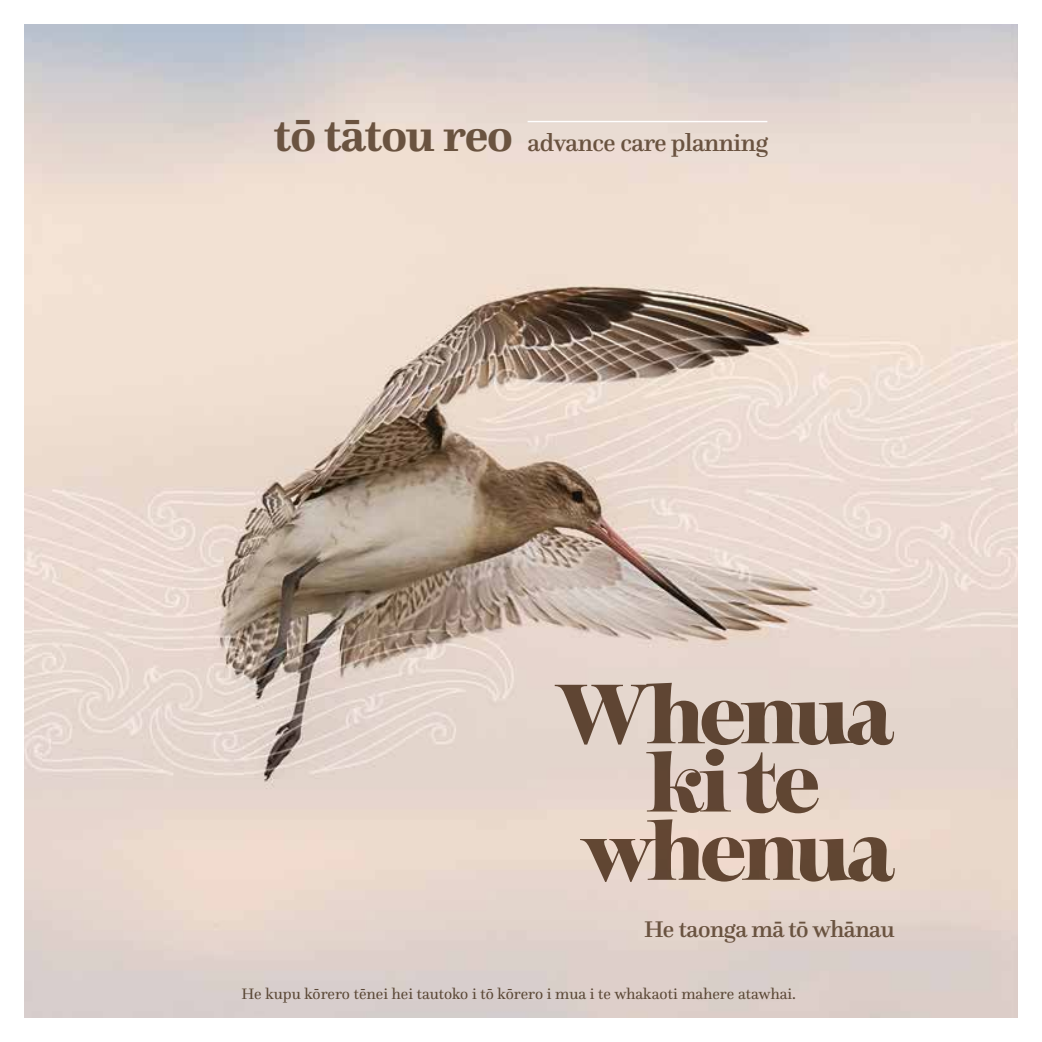
<style>
.page{position:relative;width:1042px;height:1042px;background:#fff}
.page>*{position:absolute;margin:0;border:0;box-sizing:border-box;transform-origin:0 0}
.t1{font:500 25.03px "Questa";letter-spacing:-.02em;color:#6a5340}
.t2{font:500 23.62px "Questa";letter-spacing:-.02em;color:#6a5340}
.t3{font:15.75px "Questa";color:#5a4735}
.s1{font-weight:700;font-size:47.25px}
</style>
<div class="page">
<img style="left:25px;top:25px;width:992px;height:992px">
<hr style="left:527px;top:121px;width:240px;height:1px;background:#fff">
<h1 class="t1" style="left:274px;top:127px;width:496px"><span class="s1">tō tātou reo</span> advance care planning</h1>
<h2 class="t2" style="left:644px;top:914px;width:252px">He taonga mā tō whānau</h2>
<p class="t3" style="left:241px;top:984px;width:556px">He kupu kōrero tēnei hei tautoko i tō kōrero i mua i te whakaoti mahere atawhai.</p>
</div>
